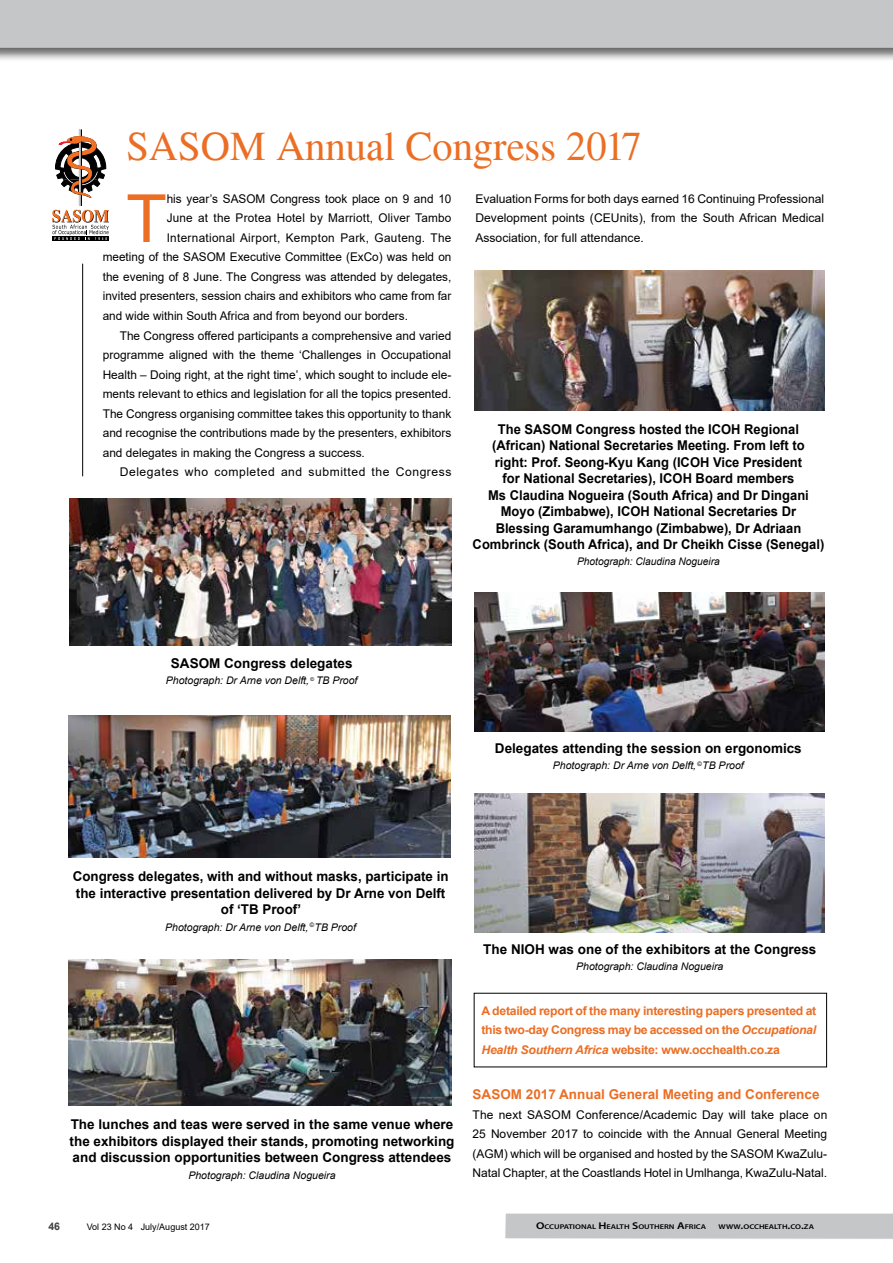
<style>
.page{position:relative;width:893px;height:1263px;background:#fff}
.page>*{position:absolute;margin:0;border:0;box-sizing:border-box;transform-origin:0 0}
.t1{font:66.45px "Arial";color:#eb6e24}
.t2{font:40.5px "Times";color:#eb6e24}
.t3{font:700 13.5px/16.5px "Arial";color:#000;text-align:center}
.t4{font:700 13.5px/16.5px "Arial";color:#000;text-align:center;scale:.96 1}
.t5{font:700 13.5px "Arial";color:#eb6e24}
.t6{font:12px/19.5px "Arial";color:#000;text-align:justify}
.t7{font:700 12px/19.5px "Arial";letter-spacing:-.02em;color:#eb6e24;text-align:justify}
.t8{font:12px "Arial";letter-spacing:.025em;color:#000}
.t9{font:12px "Arial";letter-spacing:.045em;color:#000}
.t10{font:12px "Arial";letter-spacing:.02em;color:#000}
.t11{font:italic 10.5px "Arial";color:#000}
.t12{font:700 10.5px "Arial";color:#414042}
.t13{font:9px "Arial";color:#000}
.t14{font:600 6.9px "Myriad Pro";color:#000;scale:1.21 1}
.s1{font-style:italic}
.s2{font-size:9.9px}
</style>
<div class="page">
<div style="left:0;top:0;width:893px;height:62px;background:#000;opacity:.6"></div>
<div style="left:0;top:0;width:893px;height:48px;background:#c4c6c8"></div>
<svg style="left:505px;top:1213px;width:388px;height:26px;background:#c6c8ca"></svg>
<hr style="left:82px;top:264px;width:1px;height:212px;background:#000">
<div style="left:52px;top:236px;width:57px;height:5px;background:#000"></div>
<hr style="left:79px;top:129px;width:1px;height:77px;background:#939598">
<hr style="left:80px;top:129px;width:1px;height:77px;background:#d1d3d4">
<hr style="left:81px;top:129px;width:1px;height:77px;background:#58595b">
<hr style="left:82px;top:129px;width:1px;height:77px;background:#000">
<svg style="left:55px;top:135px;width:51px;height:63px"></svg>
<svg style="left:52px;top:210px;width:57px;height:30px"></svg>
<img style="left:69px;top:499px;width:383px;height:147px">
<img style="left:69px;top:716px;width:381px;height:142px">
<img style="left:69px;top:959px;width:382px;height:146px">
<img style="left:474px;top:793px;width:350px;height:139px">
<img style="left:474px;top:270px;width:350px;height:140px">
<img style="left:475px;top:592px;width:350px;height:139px">
<h2 class="t2" style="left:126px;top:122px;width:517px">SASOM Annual Congress 2017</h2>
<h1 class="t1" style="left:126px;top:173px;width:42px">T</h1>
<p class="t6" style="left:167px;top:189px;width:286px">his year’s SASOM Congress took place on 9 and 10</p>
<p class="t10" style="left:167px;top:210px;width:286px">June at the Protea Hotel by Marriott, Oliver Tambo</p>
<p class="t8" style="left:167px;top:229px;width:286px">International Airport, Kempton Park, Gauteng. The</p>
<p class="t6" style="left:103px;top:247px;width:350px">meeting of the SASOM Executive Committee (ExCo) was held on</p>
<p class="t6" style="left:103px;top:267px;width:350px">the evening of 8 June. The Congress was attended by delegates,</p>
<p class="t6" style="left:103px;top:286px;width:350px">invited presenters, session chairs and exhibitors who came from far</p>
<p class="t6" style="left:103px;top:306px;width:307px">and wide within South Africa and from beyond our borders.</p>
<p class="t6" style="left:120px;top:325px;width:333px">The Congress offered participants a comprehensive and varied</p>
<p class="t6" style="left:103px;top:345px;width:350px">programme aligned with the theme ‘Challenges in Occupational</p>
<p class="t6" style="left:103px;top:364px;width:350px">Health – Doing right, at the right time’, which sought to include ele-</p>
<p class="t6" style="left:103px;top:384px;width:350px">ments relevant to ethics and legislation for all the topics presented.</p>
<p class="t6" style="left:103px;top:403px;width:350px">The Congress organising committee takes this opportunity to thank</p>
<p class="t6" style="left:103px;top:423px;width:350px">and recognise the contributions made by the presenters, exhibitors</p>
<p class="t6" style="left:103px;top:442px;width:264px">and delegates in making the Congress a success.</p>
<p class="t9" style="left:120px;top:463px;width:333px">Delegates who completed and submitted the Congress</p>
<p class="t6" style="left:475px;top:189px;width:350px">Evaluation Forms for both days earned 16 Continuing Professional Development points (CEUnits), from the South African Medical Association, for full attendance.</p>
<p class="t4" style="left:473px;top:421px;width:368px">The SASOM Congress hosted the ICOH Regional (African) National Secretaries Meeting. From left to<br>right: Prof. Seong-Kyu Kang (ICOH Vice President<br>for National Secretaries), ICOH Board members<br>Ms Claudina Nogueira (South Africa) and Dr Dingani Moyo (Zimbabwe), ICOH National Secretaries Dr Blessing Garamumhango (Zimbabwe), Dr Adriaan Combrinck (South Africa), and Dr Cheikh Cisse (Senegal)</p>
<p class="t11" style="left:577px;top:555px;width:144px">Photograph: Claudina Nogueira</p>
<p class="t3" style="left:171px;top:655px;width:183px">SASOM Congress delegates</p>
<p class="t11" style="left:166px;top:674px;width:193px">Photograph: Dr Arne von Delft, <sup>©</sup> TB Proof</p>
<p class="t3" style="left:495px;top:740px;width:308px">Delegates attending the session on ergonomics</p>
<p class="t11" style="left:553px;top:759px;width:192px">Photograph: Dr Arne von Delft, <sup>©</sup> TB Proof</p>
<p class="t3" style="left:73px;top:868px;width:377px">Congress delegates, with and without masks, participate in the interactive presentation delivered by Dr Arne von Delft of ‘TB Proof’</p>
<p class="t11" style="left:165px;top:920px;width:192px">Photograph: Dr Arne von Delft, <sup>©</sup> TB Proof</p>
<p class="t3" style="left:70px;top:1116px;width:386px;text-align:justify">The lunches and teas were served in the same venue where the exhibitors displayed their stands, promoting networking and discussion opportunities between Congress attendees</p>
<p class="t11" style="left:188px;top:1168px;width:149px">Photograph: Claudina Nogueira</p>
<p class="t3" style="left:483px;top:941px;width:335px">The NIOH was one of the exhibitors at the Congress</p>
<p class="t11" style="left:576px;top:960px;width:149px">Photograph: Claudina Nogueira</p>
<p class="t7" style="left:481px;top:1001px;width:336px">A detailed report of the many interesting papers presented at this two-day Congress may be accessed on the <span class="s1">Occupational Health Southern Africa</span> website: www.occhealth.co.za</p>
<p class="t5" style="left:473px;top:1085px;width:348px">SASOM 2017 Annual General Meeting and Conference</p>
<p class="t6" style="left:473px;top:1105px;width:356px">The next SASOM Conference/Academic Day will take place on 25 November 2017 to coincide with the Annual General Meeting (AGM) which will be organised and hosted by the SASOM KwaZulu-Natal Chapter, at the Coastlands Hotel in Umlhanga, KwaZulu-Natal.</p>
<p class="t12" style="left:48px;top:1219px;width:13px">46</p>
<p class="t13" style="left:87px;top:1220px;width:125px">Vol 23 No 4 July/August 2017</p>
<p class="t14" style="left:536px;top:1222px;width:142px"><span class="s2">O</span>CCUPATIONAL <span class="s2">H</span>EALTH <span class="s2">S</span>OUTHERN <span class="s2">A</span>FRICA</p>
<p class="t14" style="left:719px;top:1222px;width:80px">WWW<span class="s2">.</span>OCCHEALTH<span class="s2">.</span>CO<span class="s2">.</span>ZA</p>
</div>
